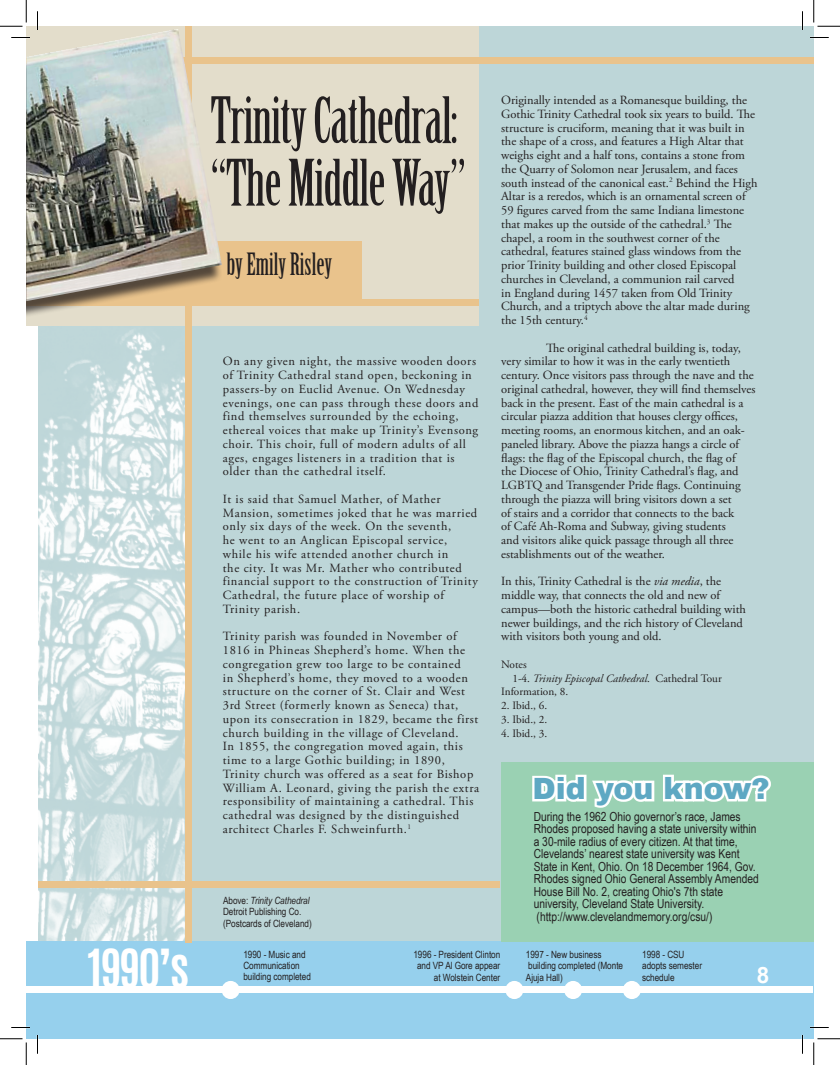
<style>
.page{position:relative;width:840px;height:1065px;background:#fff}
.page>*{position:absolute;margin:0;border:0;box-sizing:border-box;transform-origin:0 0}
.t1{font:62.5px/62.5px "Birch Std";letter-spacing:-.01em;color:#231f20}
.t2{font:700 45px "Antonio";color:#fff}
.t3{font:30px "Birch Std";color:#231f20}
.t4{font:900 30px "Archivo";color:#5ea8c3}
.t5{font:700 22.5px "Arial";color:#fff}
.t6{font:12.5px/13.8px "Adobe Garamond Pro";color:#231f20}
.t7{font:12.5px/13.8px "Adobe Garamond Pro";letter-spacing:.05em;color:#231f20}
.t8{font:12.5px/12.5px "Arial Narrow";color:#231f20}
.t9{font:11.25px "Adobe Garamond Pro";color:#231f20}
.t10{font:italic 11.25px "Adobe Garamond Pro";color:#231f20}
.t11{font:10px/11.2px "Arial Narrow";letter-spacing:-.005em;color:#231f20}
.s1{font-style:italic}
.s2{font-style:normal}
</style>
<div class="page">
<div style="left:168px;top:26px;width:646px;height:918px;background:#bdd6d8"></div>
<img style="left:39px;top:350px;width:147px;height:592px">
<div style="left:26px;top:26px;width:453px;height:300px;background:#e3ddcb"></div>
<div style="left:26px;top:942px;width:788px;height:97px;background:#96d0ed"></div>
<div style="left:26px;top:987px;width:787px;height:6px;background:#fff"></div>
<div style="left:501px;top:762px;width:313px;height:179px;background:#9ad1b3"></div>
<svg style="left:532px;top:774px;width:239px;height:34px"></svg>
<div style="left:26px;top:57px;width:788px;height:6px;background:#e9c38c"></div>
<div style="left:186px;top:26px;width:6px;height:916px;background:#e9c38c"></div>
<div style="left:39px;top:881px;width:461px;height:7px;background:#e9c38c"></div>
<div style="left:26px;top:299px;width:453px;height:6px;background:#e9c38c"></div>
<div style="left:26px;top:241px;width:336px;height:58px;background:#e9c38c"></div>
<div style="left:26px;top:33px;width:196px;height:317px;background:#231f20;opacity:.75"></div>
<img style="left:26px;top:29px;width:196px;height:272px">
<div style="left:222px;top:981px;width:18px;height:18px;background:#fff;border-radius:50%"></div>
<div style="left:505px;top:981px;width:18px;height:18px;background:#fff;border-radius:50%"></div>
<div style="left:623px;top:981px;width:18px;height:18px;background:#fff;border-radius:50%"></div>
<div style="left:564px;top:981px;width:18px;height:18px;background:#fff;border-radius:50%"></div>
<svg style="left:11px;top:37px;width:19px;height:1px"></svg>
<svg style="left:810px;top:37px;width:19px;height:1px"></svg>
<svg style="left:11px;top:1027px;width:19px;height:1px"></svg>
<svg style="left:810px;top:1027px;width:19px;height:1px"></svg>
<svg style="left:37px;top:11px;width:1px;height:19px"></svg>
<svg style="left:37px;top:1035px;width:1px;height:19px"></svg>
<svg style="left:802px;top:11px;width:1px;height:19px"></svg>
<svg style="left:802px;top:1035px;width:1px;height:19px"></svg>
<svg style="left:0;top:0;width:27px;height:27px"></svg>
<svg style="left:0;top:1039px;width:27px;height:26px"></svg>
<svg style="left:814px;top:0;width:26px;height:27px"></svg>
<svg style="left:814px;top:1039px;width:26px;height:26px"></svg>
<h2 class="t2" style="left:88px;top:935px;width:103px">1990’s</h2>
<h1 class="t1" style="left:211px;top:91px;width:257px">Trinity Cathedral: “The Middle Way”</h1>
<h3 class="t3" style="left:227px;top:247px;width:107px">by Emily Risley</h3>
<p class="t7" style="left:223px;top:355px;width:257px">On any given night, the massive wooden doors of Trinity Cathedral stand open, beckoning in passers-by on Euclid Avenue. On Wednesday evenings, one can pass through these doors and find themselves surrounded by the echoing, ethereal voices that make up Trinity’s Evensong choir. This choir, full of modern adults of all ages, engages listeners in a tradition that is older than the cathedral itself.</p>
<p class="t7" style="left:223px;top:492px;width:256px">It is said that Samuel Mather, of Mather Mansion, sometimes joked that he was married only six days of the week. On the seventh,<br>he went to an Anglican Episcopal service, while his wife attended another church in<br>the city. It was Mr. Mather who contributed financial support to the construction of Trinity Cathedral, the future place of worship of Trinity parish.</p>
<p class="t7" style="left:223px;top:630px;width:258px">Trinity parish was founded in November of 1816 in Phineas Shepherd’s home. When the congregation grew too large to be contained<br>in Shepherd’s home, they moved to a wooden structure on the corner of St. Clair and West 3rd Street (formerly known as Seneca) that, upon its consecration in 1829, became the first church building in the village of Cleveland.<br>In 1855, the congregation moved again, this time to a large Gothic building; in 1890, Trinity church was offered as a seat for Bishop William A. Leonard, giving the parish the extra responsibility of maintaining a cathedral. This cathedral was designed by the distinguished architect Charles F. Schweinfurth.<sup>1</sup></p>
<p class="t11" style="left:223px;top:895px;width:90px">Above: <span class="s1">Trinity Cathedral<br></span>Detroit Publishing Co. (Postcards of Cleveland)</p>
<p class="t6" style="left:501px;top:94px;width:258px">Originally intended as a Romanesque building, the Gothic Trinity Cathedral took six years to build. The structure is cruciform, meaning that it was built in the shape of a cross, and features a High Altar that weighs eight and a half tons, contains a stone from the Quarry of Solomon near Jerusalem, and faces south instead of the canonical east.<sup>2</sup> Behind the High Altar is a reredos, which is an ornamental screen of 59 figures carved from the same Indiana limestone that makes up the outside of the cathedral.<sup>3</sup> The chapel, a room in the southwest corner of the cathedral, features stained glass windows from the prior Trinity building and other closed Episcopal churches in Cleveland, a communion rail carved<br>in England during 1457 taken from Old Trinity Church, and a triptych above the altar made during the 15th century.<sup>4</sup></p>
<p class="t6" style="left:501px;top:341px;width:256px;text-indent:45px">The original cathedral building is, today, very similar to how it was in the early twentieth century. Once visitors pass through the nave and the original cathedral, however, they will find themselves back in the present. East of the main cathedral is a circular piazza addition that houses clergy offices, meeting rooms, an enormous kitchen, and an oak&shy;paneled library. Above the piazza hangs a circle of flags: the flag of the Episcopal church, the flag of<br>the Diocese of Ohio, Trinity Cathedral’s flag, and LGBTQ and Transgender Pride flags. Continuing through the piazza will bring visitors down a set<br>of stairs and a corridor that connects to the back<br>of Café Ah-Roma and Subway, giving students<br>and visitors alike quick passage through all three establishments out of the weather.</p>
<p class="t6" style="left:501px;top:575px;width:246px">In this, Trinity Cathedral is the <span class="s1">via media</span>, the middle way, that connects the old and new of campus—both the historic cathedral building with newer buildings, and the rich history of Cleveland with visitors both young and old.</p>
<p class="t9" style="left:501px;top:657px;width:27px">Notes</p>
<p class="t10" style="left:512px;top:671px;width:211px"><span class="s2">1-4.</span> Trinity Episcopal Cathedral<span class="s2">. Cathedral Tour</span></p>
<p class="t9" style="left:501px;top:685px;width:69px">Information, 8.</p>
<p class="t9" style="left:501px;top:699px;width:48px">2. Ibid., 6.</p>
<p class="t9" style="left:501px;top:712px;width:48px">3. Ibid., 2.</p>
<p class="t9" style="left:501px;top:726px;width:48px">4. Ibid., 3.</p>
<h3 class="t4" style="left:532px;top:770px;width:239px">Did you know?</h3>
<p class="t8" style="left:534px;top:810px;width:227px">During the 1962 Ohio governor’s race, James Rhodes proposed having a state university within a 30-mile radius of every citizen. At that time, Clevelands’ nearest state university was Kent State in Kent, Ohio. On 18 December 1964, Gov.<br>Rhodes signed Ohio General Assembly Amended House Bill No. 2, creating Ohio's 7th state university, Cleveland State University. (http://www.clevelandmemory.org/csu/)</p>
<p class="t11" style="left:243px;top:948px;width:69px">1990 - Music and<br>Communication building completed</p>
<p class="t11" style="left:642px;top:949px;width:61px">1998 - CSU adopts semester schedule</p>
<p class="t11" style="left:413px;top:949px;width:88px;text-align:right">1996 - President Clinton and VP Al Gore appear at Wolstein Center</p>
<p class="t11" style="left:526px;top:949px;width:99px">1997 - New business building completed (Monte<br>Ajuja Hall)</p>
<h3 class="t5" style="left:757px;top:960px;width:14px">8</h3>
</div>
